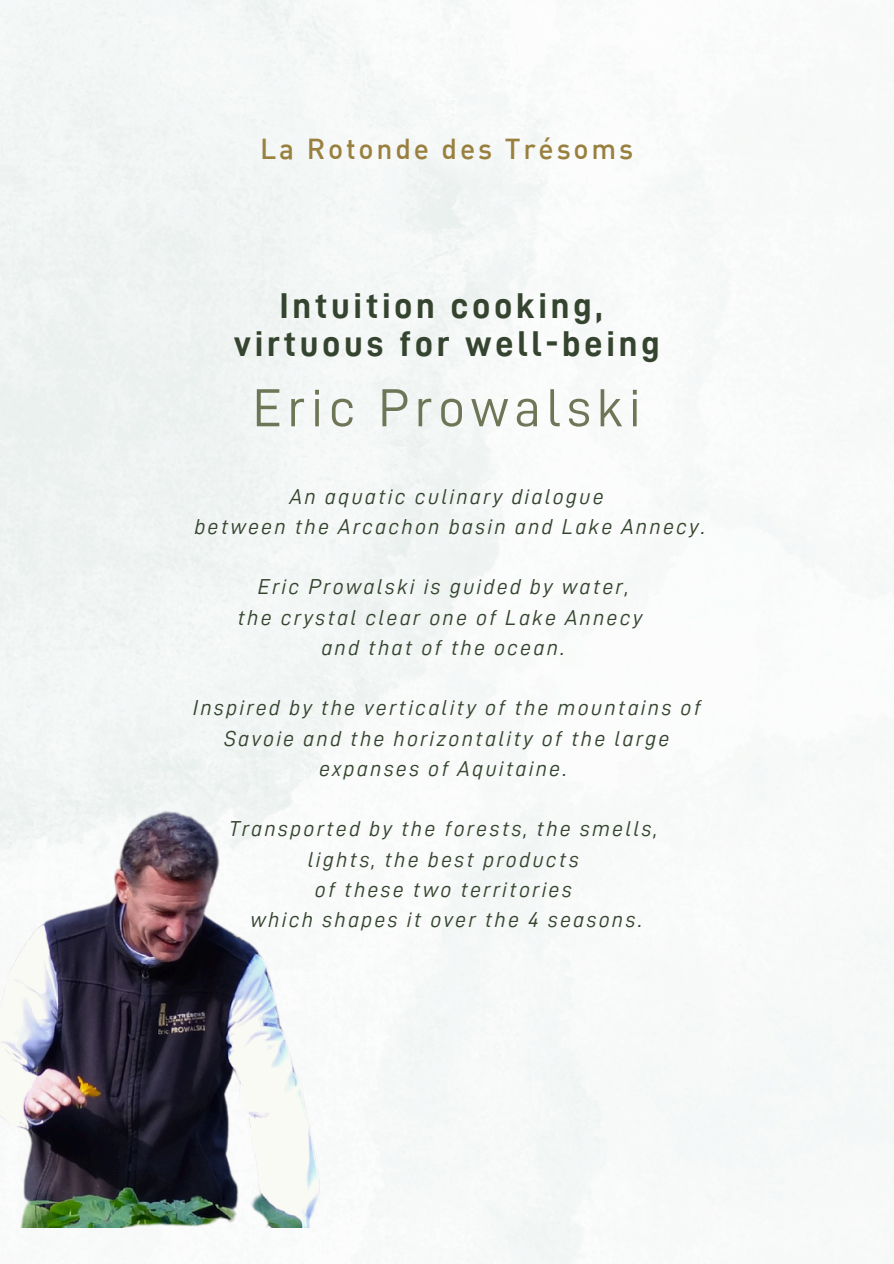
<style>
.page{position:relative;width:894px;height:1264px;background:#fff}
.page>*{position:absolute;margin:0;border:0;box-sizing:border-box;transform-origin:0 0}
.t1{font:53.7px "D DIN";letter-spacing:.1em;color:#6f7658}
.t2{font:36px/38.4px "D DIN Bold";letter-spacing:.1em;color:#35442f;text-align:center}
.t3{font:500 28.2px "DIN";letter-spacing:.1em;color:#99803f}
.t4{font:21.75px/30.3px "D DIN Italic";letter-spacing:.1em;color:#35442f;text-align:center}
</style>
<div class="page">
<img style="left:0;top:0;width:893px;height:1263px">
<img style="left:428px;top:85px;width:37px;height:41px">
<img style="left:0;top:427px;width:322px;height:800px">
<p class="t3" style="left:260px;top:131px;width:374px">La Rotonde des Trésoms</p>
<p class="t2" style="left:234px;top:287px;width:427px">Intuition cooking, virtuous for well-being</p>
<p class="t1" style="left:252px;top:381px;width:390px">Eric Prowalski</p>
<h3 class="t4" style="left:290px;top:481px;width:315px">An aquatic culinary dialogue</h3>
<h2 class="t4" style="left:194px;top:511px;width:513px">between the Arcachon basin and Lake Annecy.</h2>
<h1 class="t4" style="left:258px;top:572px;width:372px">Eric Prowalski is guided by water,</h1>
<p class="t4" style="left:237px;top:602px;width:406px">the crystal clear one of Lake Annecy</p>
<p class="t4" style="left:321px;top:632px;width:245px">and that of the ocean.</p>
<p class="t4" style="left:193px;top:693px;width:509px">Inspired by the verticality of the mountains of<br>Savoie and the horizontality of the large expanses of Aquitaine.</p>
<p class="t4" style="left:229px;top:814px;width:430px">Transported by the forests, the smells,</p>
<p class="t4" style="left:308px;top:844px;width:272px">lights, the best products</p>
<p class="t4" style="left:315px;top:874px;width:258px">of these two territories</p>
<p class="t4" style="left:250px;top:904px;width:394px">which shapes it over the 4 seasons.</p>
</div>
